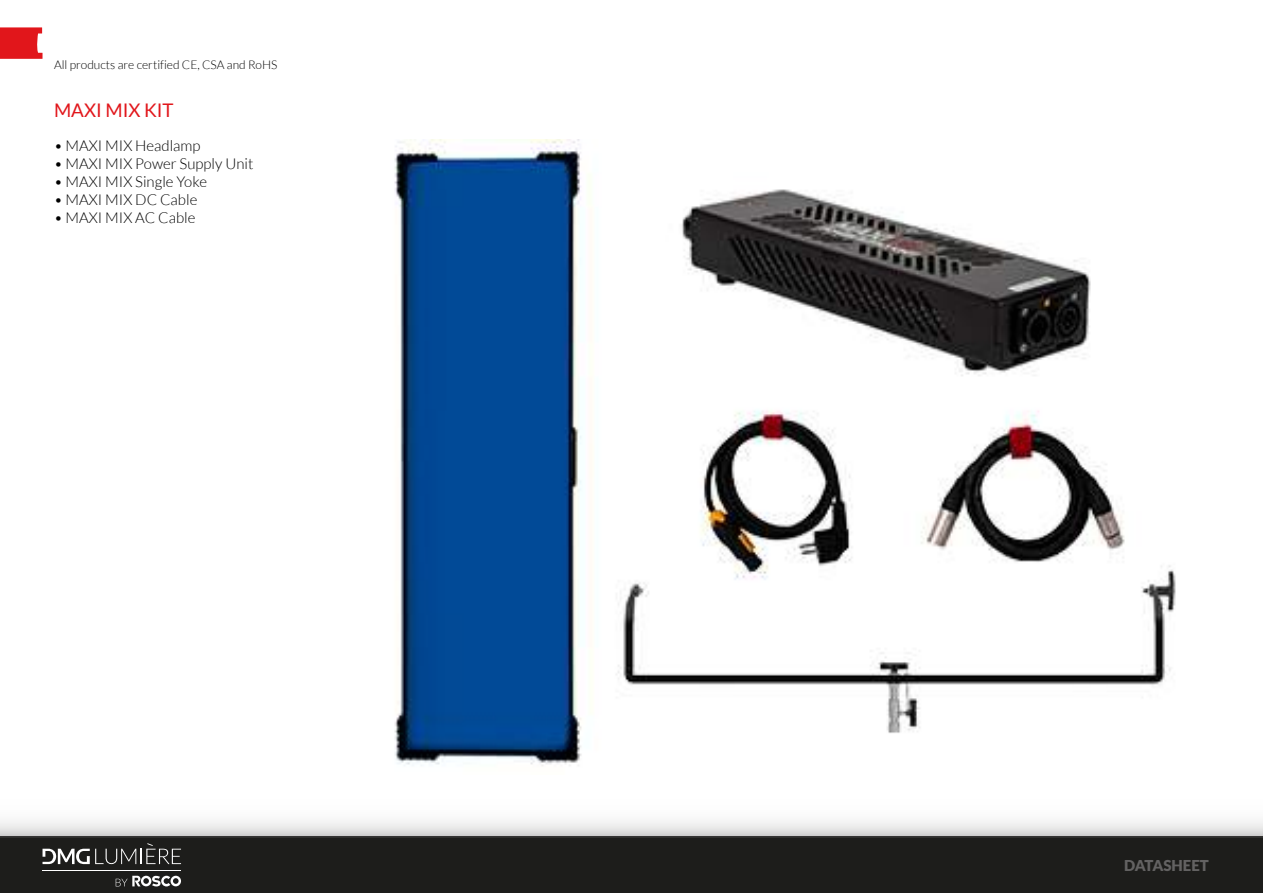
<style>
.page{position:relative;width:1263px;height:893px;background:#fff}
.page>*{position:absolute;margin:0;border:0;box-sizing:border-box;transform-origin:0 0}
.t1{font:18.75px "Lato";color:#e1161b}
.t2{font:300 15px "Lato";color:#000}
.t3{font:900 15px "Lato";color:#636262}
.t4{font:300 12px "Lato";color:#000}
</style>
<div class="page">
<div style="left:0;top:837px;width:1263px;height:56px;background:#1d1d1b"></div>
<svg style="left:0;top:821px;width:1263px;height:16px"></svg>
<svg style="left:116px;top:876px;width:65px;height:10px"></svg>
<hr style="left:43px;top:870px;width:138px;height:1px;background:#fff">
<svg style="left:43px;top:843px;width:138px;height:21px"></svg>
<svg style="left:0;top:27px;width:43px;height:32px"></svg>
<img style="left:394px;top:139px;width:782px;height:628px">
<p class="t4" style="left:54px;top:58px;width:225px">All products are certified CE, CSA and RoHS</p>
<p class="t1" style="left:54px;top:100px;width:121px">MAXI MIX KIT</p>
<p class="t2" style="left:54px;top:138px;width:148px">• MAXI MIX Headlamp</p>
<p class="t2" style="left:54px;top:156px;width:201px">• MAXI MIX Power Supply Unit</p>
<p class="t2" style="left:54px;top:174px;width:154px">• MAXI MIX Single Yoke</p>
<p class="t2" style="left:54px;top:192px;width:145px">• MAXI MIX DC Cable</p>
<p class="t2" style="left:54px;top:210px;width:143px">• MAXI MIX AC Cable</p>
<p class="t3" style="left:1124px;top:856px;width:86px">DATASHEET</p>
</div>
